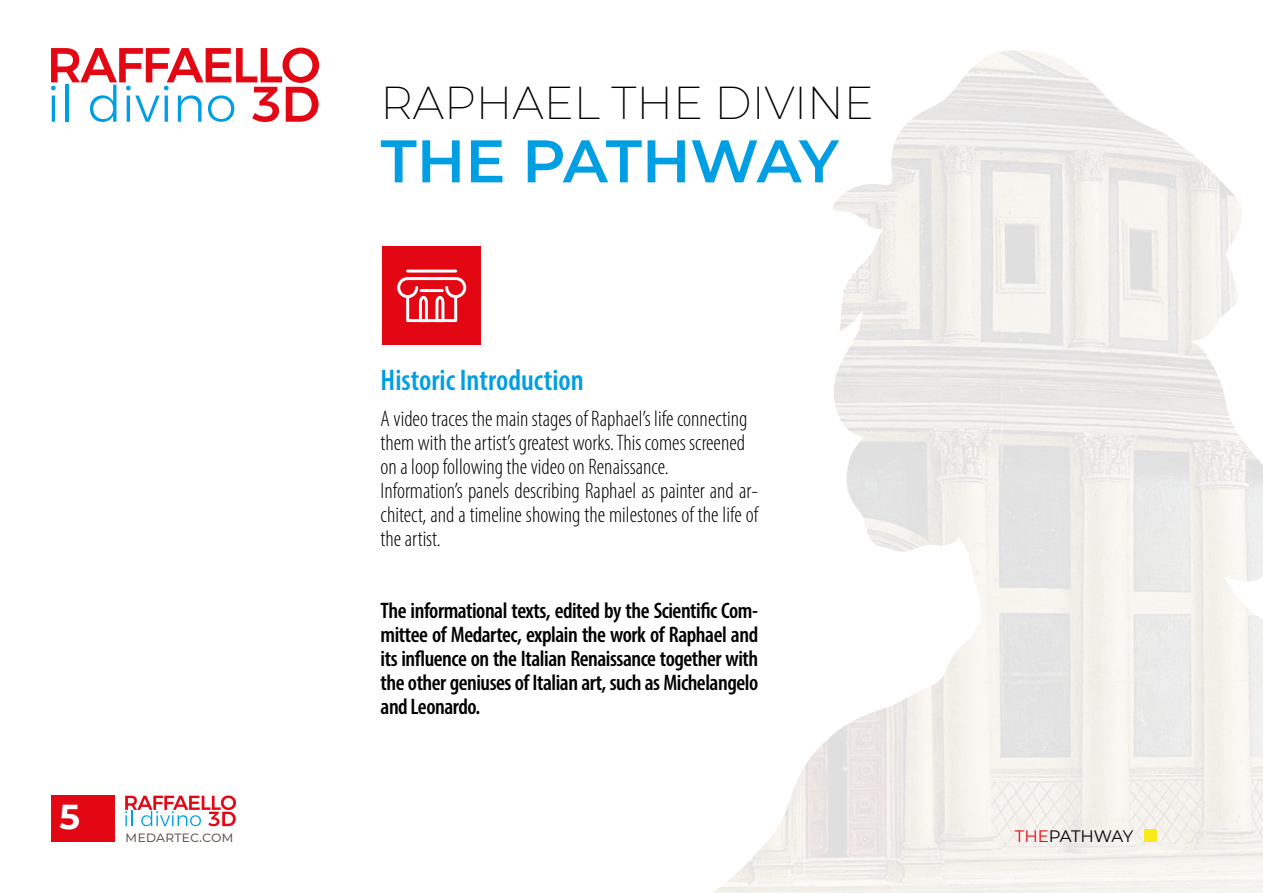
<style>
.page{position:relative;width:1263px;height:893px;background:#fff}
.page>*{position:absolute;margin:0;border:0;box-sizing:border-box;transform-origin:0 0}
.t1{font:600 60px "Montserrat";letter-spacing:-.02em;color:#009fe3}
.t2{font:200 45px "Montserrat";color:#000}
.t3{font:700 34.5px "Montserrat";color:#fff}
.t4{font:30px "Myriad Variable Concept";color:#009fe3}
.t5{font:22.5px/24px "Myriad Variable Concept";color:#000}
.t6{font:16.5px "Montserrat";letter-spacing:-.01em;color:#000}
.t7{font:15px "Montserrat";color:#5d514d}
.s1{color:#e30613}
</style>
<div class="page">
<div style="left:51px;top:795px;width:64px;height:47px;background:#e30613"></div>
<svg style="left:51px;top:48px;width:268px;height:74px"></svg>
<svg style="left:125px;top:795px;width:111px;height:31px"></svg>
<div style="left:382px;top:247px;width:99px;height:98px;background:#e30613"></div>
<img style="left:713px;top:50px;width:550px;height:843px">
<svg style="left:397px;top:277px;width:69px;height:45px"></svg>
<hr style="left:406px;top:277px;width:51px;height:3px;background:#fff;border-radius:2px">
<hr style="left:420px;top:289px;width:24px;height:3px;background:#fff;border-radius:2px">
<hr style="left:406px;top:270px;width:51px;height:3px;background:#fff;border-radius:2px">
<div style="left:1144px;top:829px;width:13px;height:13px;background:#faea1b"></div>
<h3 class="t3" style="left:60px;top:791px;width:22px">5</h3>
<p class="t7" style="left:125px;top:826px;width:110px">medartec.com</p>
<h2 class="t2" style="left:381px;top:73px;width:495px">RAPHAEL THE DIVINE</h2>
<h1 class="t1" style="left:381px;top:119px;width:460px">THE PATHWAY</h1>
<h3 class="t4" style="left:381px;top:363px;width:205px">Historic Introduction</h3>
<p class="t5" style="left:381px;top:407px;width:379px">A video traces the main stages of Raphael’s life connecting them with the artist’s greatest works. This comes screened on a loop following the video on Renaissance.<br>Information’s panels describing Raphael as painter and ar&shy;chitect, and a timeline showing the milestones of the life of the artist.</p>
<p class="t5" style="left:381px;top:599px;width:379px;text-align:justify">The informational texts, edited by the Scientific Com&shy;mittee of Medartec, explain the work of Raphael and its influence on the Italian Renaissance together with the other geniuses of Italian art, such as Michelangelo and Leonardo.</p>
<p class="t6" style="left:1015px;top:825px;width:120px"><span class="s1">THE</span>PATHWAY</p>
</div>
